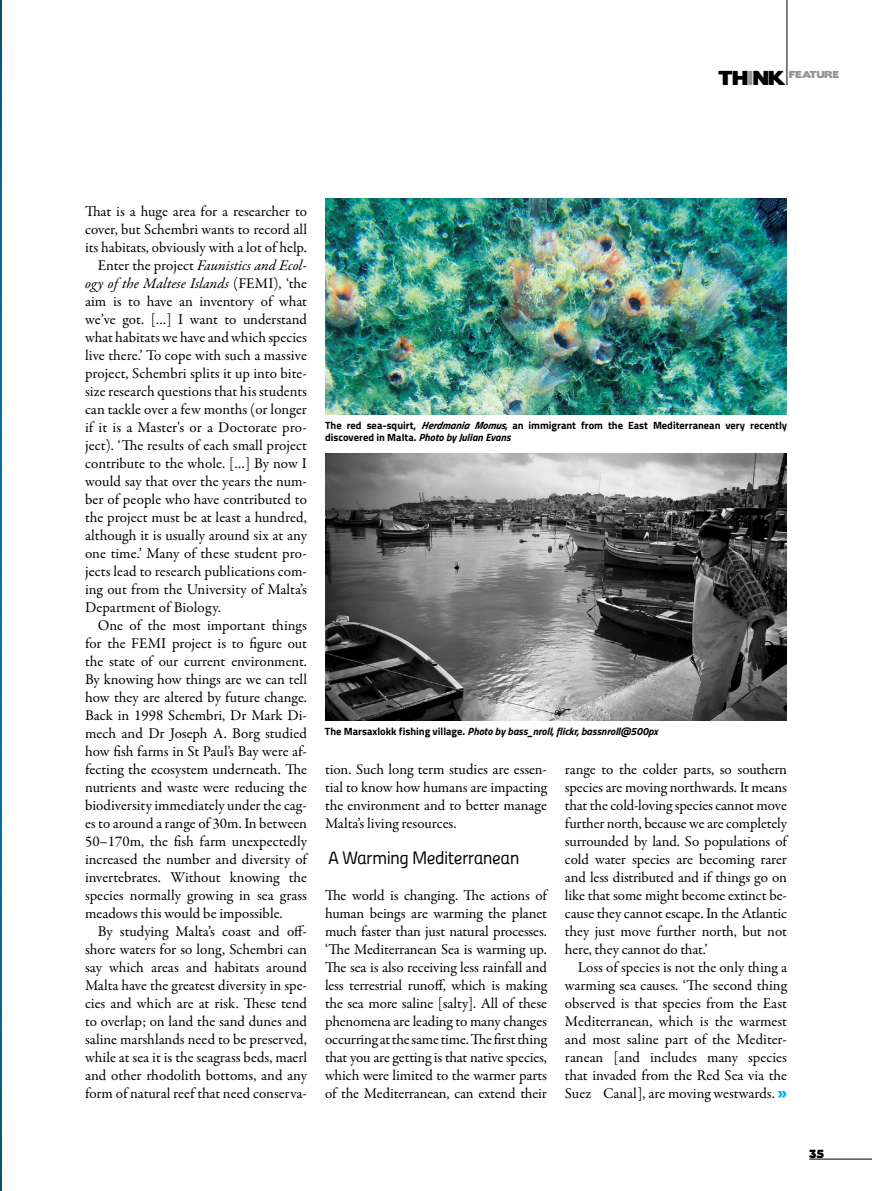
<style>
.page{position:relative;width:872px;height:1191px;background:#fff}
.page>*{position:absolute;margin:0;border:0;box-sizing:border-box;transform-origin:0 0}
.t1{font:18px "Panefresco 400 wt";letter-spacing:-.035em;color:#000}
.t2{font:15px/18px "Garamond Premr Pro";color:#000;text-align:justify}
.t3{font:italic 15px "Garamond Premr Pro";color:#000}
.t4{font:700 10.5px/12px "Titillium";color:#000}
.t5{font:italic 700 10.5px "Titillium";color:#000}
.t6{font:10.5px "Boris Black Bloxx";color:#000}
.t7{font:9px "Boris Black Bloxx";color:#939598}
.s1{font-size:18px;color:#000}
.s2{font-size:18px}
.s3{font-style:normal}
.s4{font-style:italic}
.s5{font-family:"Boris Black Bloxx";font-size:13.5px;color:#00aeef}
</style>
<div class="page">
<hr style="left:786px;top:0;width:1px;height:85px;background:#000">
<hr style="left:809px;top:1158px;width:63px;height:1px;background:#000">
<img style="left:0;top:0;width:1px;height:1191px">
<img style="left:325px;top:198px;width:462px;height:216px">
<img style="left:325px;top:453px;width:462px;height:267px">
<p class="t7" style="left:718px;top:68px;width:86px"><span class="s1">TH</span><span class="s2">I</span><span class="s1">NK</span> FEATURE</p>
<p class="t2" style="left:85px;top:203px;width:223px">That is a huge area for a researcher to</p>
<p class="t2" style="left:85px;top:221px;width:223px">cover, but Schembri wants to record all</p>
<p class="t2" style="left:85px;top:239px;width:223px">its habitats, obviously with a lot of help.</p>
<p class="t3" style="left:98px;top:256px;width:211px"><span class="s3">Enter the project</span> Faunistics and Ecol-</p>
<p class="t3" style="left:85px;top:274px;width:223px">ogy of the Maltese Islands <span class="s3">(FEMI), ‘the</span></p>
<p class="t2" style="left:85px;top:293px;width:223px">aim is to have an inventory of what</p>
<p class="t2" style="left:85px;top:311px;width:223px">we’ve got. […] I want to understand</p>
<p class="t2" style="left:85px;top:329px;width:223px">what habitats we have and which species</p>
<p class="t2" style="left:85px;top:347px;width:223px">live there.’ To cope with such a massive</p>
<p class="t2" style="left:85px;top:365px;width:223px">project, Schembri splits it up into bite-</p>
<p class="t2" style="left:85px;top:383px;width:223px">size research questions that his students</p>
<p class="t2" style="left:85px;top:401px;width:223px">can tackle over a few months (or longer</p>
<p class="t2" style="left:85px;top:419px;width:223px">if it is a Master's or a Doctorate pro-</p>
<p class="t2" style="left:85px;top:437px;width:223px">ject). ‘The results of each small project</p>
<p class="t2" style="left:85px;top:455px;width:223px">contribute to the whole. […] By now I</p>
<p class="t2" style="left:85px;top:473px;width:223px">would say that over the years the num-</p>
<p class="t2" style="left:85px;top:491px;width:223px">ber of people who have contributed to</p>
<p class="t2" style="left:85px;top:509px;width:223px">the project must be at least a hundred,</p>
<p class="t2" style="left:85px;top:527px;width:223px">although it is usually around six at any</p>
<p class="t2" style="left:85px;top:545px;width:223px">one time.’ Many of these student pro-</p>
<p class="t2" style="left:85px;top:563px;width:223px">jects lead to research publications com-</p>
<p class="t2" style="left:85px;top:581px;width:223px">ing out from the University of Malta’s</p>
<p class="t2" style="left:85px;top:599px;width:137px">Department of Biology.</p>
<p class="t2" style="left:98px;top:617px;width:211px">One of the most important things</p>
<p class="t2" style="left:85px;top:635px;width:223px">for the FEMI project is to figure out</p>
<p class="t2" style="left:85px;top:653px;width:223px">the state of our current environment.</p>
<p class="t2" style="left:85px;top:671px;width:223px">By knowing how things are we can tell</p>
<p class="t2" style="left:85px;top:689px;width:223px">how they are altered by future change.</p>
<p class="t2" style="left:85px;top:707px;width:223px">Back in 1998 Schembri, Dr Mark Di-</p>
<p class="t2" style="left:85px;top:725px;width:223px">mech and Dr Joseph A. Borg studied</p>
<p class="t2" style="left:85px;top:743px;width:223px">how fish farms in St Paul’s Bay were af-</p>
<p class="t2" style="left:85px;top:761px;width:223px">fecting the ecosystem underneath. The</p>
<p class="t2" style="left:85px;top:779px;width:223px">nutrients and waste were reducing the</p>
<p class="t2" style="left:85px;top:797px;width:223px">biodiversity immediately under the cag-</p>
<p class="t2" style="left:85px;top:815px;width:223px">es to around a range of 30m. In between</p>
<p class="t2" style="left:85px;top:833px;width:223px">50–170m, the fish farm unexpectedly</p>
<p class="t2" style="left:85px;top:851px;width:223px">increased the number and diversity of</p>
<p class="t2" style="left:85px;top:869px;width:223px">invertebrates. Without knowing the</p>
<p class="t2" style="left:85px;top:887px;width:223px">species normally growing in sea grass</p>
<p class="t2" style="left:85px;top:905px;width:199px">meadows this would be impossible.</p>
<p class="t2" style="left:98px;top:923px;width:211px">By studying Malta’s coast and off-</p>
<p class="t2" style="left:85px;top:941px;width:223px">shore waters for so long, Schembri can</p>
<p class="t2" style="left:85px;top:959px;width:223px">say which areas and habitats around</p>
<p class="t2" style="left:85px;top:977px;width:223px">Malta have the greatest diversity in spe-</p>
<p class="t2" style="left:85px;top:995px;width:223px">cies and which are at risk. These tend</p>
<p class="t2" style="left:85px;top:1013px;width:223px">to overlap; on land the sand dunes and</p>
<p class="t2" style="left:85px;top:1031px;width:223px">saline marshlands need to be preserved,</p>
<p class="t2" style="left:85px;top:1049px;width:223px">while at sea it is the seagrass beds, maerl</p>
<p class="t2" style="left:85px;top:1067px;width:223px">and other rhodolith bottoms, and any</p>
<p class="t2" style="left:85px;top:1085px;width:223px">form of natural reef that need conserva-</p>
<p class="t4" style="left:325px;top:419px;width:463px">The red sea-squirt, <span class="s4">Herdmania Momus,</span> an immigrant from the East Mediterranean very recently discovered in Malta. <span class="s4">Photo by Julian Evans</span></p>
<p class="t5" style="left:325px;top:723px;width:335px"><span class="s3">The Marsaxlokk fishing village.</span> Photo by bass_nroll, flickr, bassnroll@500px</p>
<p class="t2" style="left:325px;top:761px;width:223px">tion. Such long term studies are essen&shy;tial to know how humans are impacting the environment and to better manage Malta’s living resources.</p>
<p class="t1" style="left:328px;top:844px;width:193px">A Warming Mediterranean</p>
<p class="t2" style="left:325px;top:887px;width:223px">The world is changing. The actions of human beings are warming the planet much faster than just natural processes. ‘The Mediterranean Sea is warming up.<br>The sea is also receiving less rainfall and less terrestrial runoff, which is making the sea more saline [salty]. All of these phenomena are leading to many changes occurring at the same time. The first thing that you are getting is that native species, which were limited to the warmer parts of the Mediterranean, can extend their</p>
<p class="t2" style="left:565px;top:761px;width:223px">range to the colder parts, so southern species are moving northwards. It means that the cold-loving species cannot move further north, because we are completely surrounded by land. So populations of cold water species are becoming rarer and less distributed and if things go on like that some might become extinct be&shy;cause they cannot escape. In the Atlantic they just move further north, but not here, they cannot do that.’</p>
<p class="t2" style="left:565px;top:959px;width:223px;text-indent:13px">Loss of species is not the only thing a warming sea causes. ‘The second thing observed is that species from the East Mediterranean, which is the warmest and most saline part of the Mediter&shy;ranean [and includes many species that invaded from the Red Sea via the Suez Canal], are moving westwards. <span class="s5">»</span></p>
<p class="t6" style="left:809px;top:1145px;width:16px">35</p>
</div>
